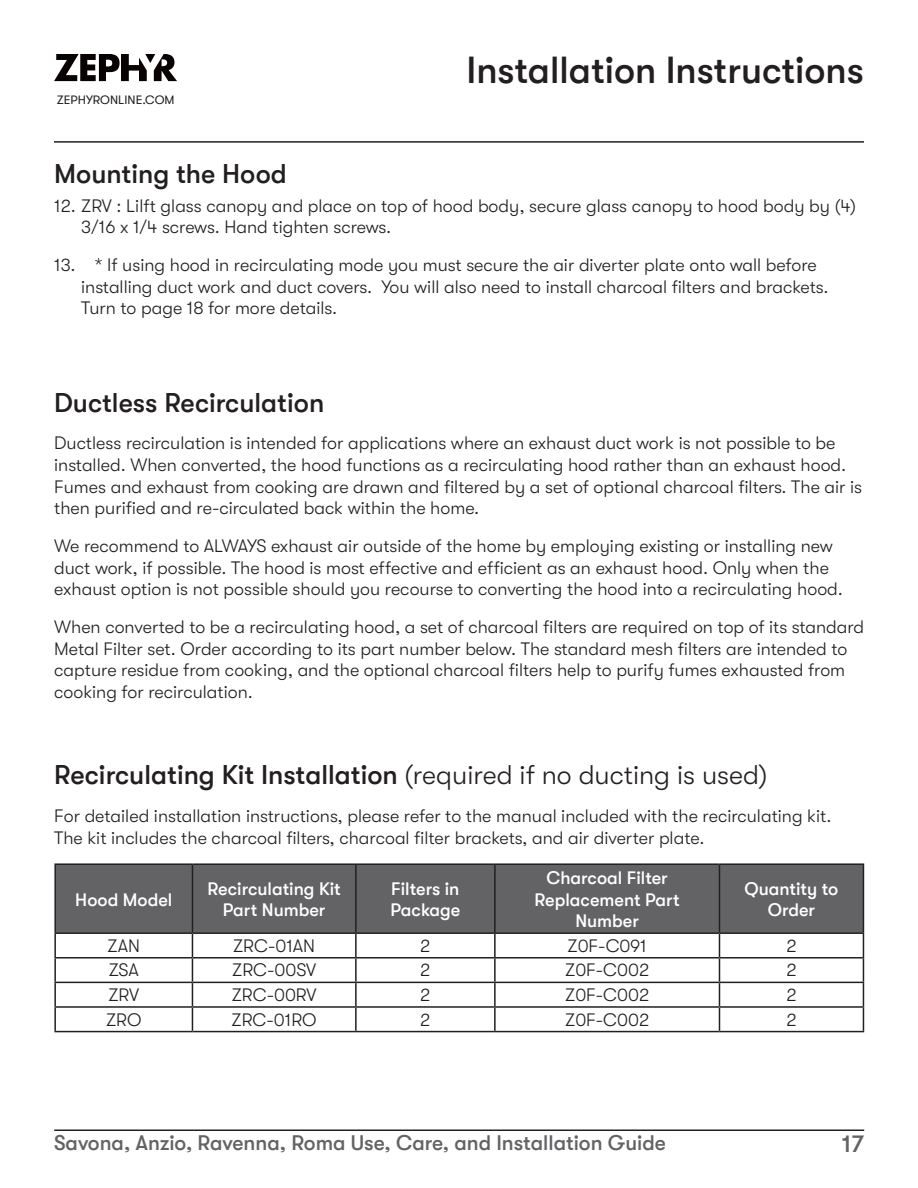
<style>
.page{position:relative;width:918px;height:1188px;background:#fff}
.page>*{position:absolute;margin:0;border:0;box-sizing:border-box;transform-origin:0 0}
.t1{font:500 37.5px "GT Walsheim";color:#231f20}
.t2{font:500 27px "GT Walsheim";color:#231f20}
.t3{font:500 24px "GT Walsheim";color:#636366}
.t4{font:500 21px "GT Walsheim";color:#636366}
.t5{font:300 18px/21.6px "GT Walsheim";color:#231f20}
.t6{font:500 18px/21.6px "GT Walsheim";color:#fff;text-align:center}
.t7{font:12.3px "GT Walsheim";color:#231f20}
.s1{font-weight:300}
</style>
<div class="page">
<hr style="left:54px;top:141px;width:810px;height:2px;background:#231f20">
<hr style="left:54px;top:1130px;width:810px;height:1px;background:#231f20">
<svg style="left:54px;top:54px;width:123px;height:27px"></svg>
<div style="left:56px;top:865px;width:807px;height:67px;background:#636366"></div>
<hr style="left:54px;top:863px;width:138px;height:2px;background:#231f20">
<hr style="left:54px;top:865px;width:2px;height:67px;background:#231f20">
<hr style="left:192px;top:863px;width:164px;height:2px;background:#231f20">
<hr style="left:192px;top:865px;width:1px;height:67px;background:#231f20">
<hr style="left:356px;top:863px;width:139px;height:2px;background:#231f20">
<hr style="left:355px;top:865px;width:2px;height:67px;background:#231f20">
<hr style="left:495px;top:863px;width:224px;height:2px;background:#231f20">
<hr style="left:494px;top:865px;width:2px;height:67px;background:#231f20">
<hr style="left:719px;top:863px;width:145px;height:2px;background:#231f20">
<hr style="left:719px;top:865px;width:1px;height:67px;background:#231f20">
<hr style="left:863px;top:865px;width:1px;height:67px;background:#231f20">
<hr style="left:54px;top:932px;width:138px;height:2px;background:#231f20">
<hr style="left:54px;top:934px;width:2px;height:23px;background:#231f20">
<hr style="left:192px;top:932px;width:164px;height:2px;background:#231f20">
<hr style="left:356px;top:932px;width:139px;height:2px;background:#231f20">
<hr style="left:355px;top:934px;width:2px;height:23px;background:#231f20">
<hr style="left:495px;top:932px;width:224px;height:2px;background:#231f20">
<hr style="left:494px;top:934px;width:2px;height:23px;background:#231f20">
<hr style="left:719px;top:932px;width:145px;height:2px;background:#231f20">
<hr style="left:54px;top:957px;width:138px;height:2px;background:#231f20">
<hr style="left:54px;top:959px;width:2px;height:23px;background:#231f20">
<hr style="left:192px;top:957px;width:164px;height:2px;background:#231f20">
<hr style="left:356px;top:957px;width:139px;height:2px;background:#231f20">
<hr style="left:355px;top:959px;width:2px;height:23px;background:#231f20">
<hr style="left:495px;top:957px;width:224px;height:2px;background:#231f20">
<hr style="left:494px;top:959px;width:2px;height:23px;background:#231f20">
<hr style="left:719px;top:957px;width:145px;height:2px;background:#231f20">
<hr style="left:54px;top:982px;width:138px;height:1px;background:#231f20">
<hr style="left:54px;top:983px;width:2px;height:23px;background:#231f20">
<hr style="left:192px;top:982px;width:164px;height:1px;background:#231f20">
<hr style="left:356px;top:982px;width:139px;height:1px;background:#231f20">
<hr style="left:355px;top:983px;width:2px;height:23px;background:#231f20">
<hr style="left:495px;top:982px;width:224px;height:1px;background:#231f20">
<hr style="left:494px;top:983px;width:2px;height:23px;background:#231f20">
<hr style="left:719px;top:982px;width:145px;height:1px;background:#231f20">
<hr style="left:54px;top:1006px;width:138px;height:2px;background:#231f20">
<hr style="left:54px;top:1008px;width:2px;height:23px;background:#231f20">
<hr style="left:192px;top:1006px;width:164px;height:2px;background:#231f20">
<svg style="left:192px;top:934px;width:1px;height:97px"></svg>
<hr style="left:356px;top:1006px;width:139px;height:2px;background:#231f20">
<hr style="left:355px;top:1008px;width:2px;height:23px;background:#231f20">
<hr style="left:495px;top:1006px;width:224px;height:2px;background:#231f20">
<hr style="left:494px;top:1008px;width:2px;height:23px;background:#231f20">
<hr style="left:719px;top:1006px;width:145px;height:2px;background:#231f20">
<svg style="left:719px;top:934px;width:1px;height:97px"></svg>
<svg style="left:863px;top:934px;width:1px;height:97px"></svg>
<hr style="left:54px;top:1031px;width:138px;height:1px;background:#231f20">
<hr style="left:192px;top:1031px;width:164px;height:1px;background:#231f20">
<hr style="left:356px;top:1031px;width:139px;height:1px;background:#231f20">
<hr style="left:495px;top:1031px;width:224px;height:1px;background:#231f20">
<hr style="left:719px;top:1031px;width:145px;height:1px;background:#231f20">
<p class="t7" style="left:57px;top:93px;width:119px">ZEPHYRONLINE.COM</p>
<h2 class="t2" style="left:54px;top:158px;width:234px">Mounting the Hood</h2>
<h1 class="t1" style="left:466px;top:49px;width:399px">Installation Instructions</h1>
<p class="t5" style="left:81px;top:195px;width:776px;text-indent:-27px">12. ZRV : Lilft glass canopy and place on top of hood body, secure glass canopy to hood body by (4)<br>3/16 x 1/4 screws. Hand tighten screws.</p>
<p class="t5" style="left:81px;top:254px;width:749px;text-indent:-27px">13. * If using hood in recirculating mode you must secure the air diverter plate onto wall before installing duct work and duct covers. You will also need to install charcoal filters and brackets.<br>Turn to page 18 for more details.</p>
<h2 class="t2" style="left:54px;top:387px;width:272px">Ductless Recirculation</h2>
<p class="t5" style="left:54px;top:433px;width:809px">Ductless recirculation is intended for applications where an exhaust duct work is not possible to be installed. When converted, the hood functions as a recirculating hood rather than an exhaust hood.<br>Fumes and exhaust from cooking are drawn and filtered by a set of optional charcoal filters. The air is then purified and re-circulated back within the home.</p>
<p class="t5" style="left:54px;top:535px;width:790px">We recommend to ALWAYS exhaust air outside of the home by employing existing or installing new duct work, if possible. The hood is most effective and efficient as an exhaust hood. Only when the exhaust option is not possible should you recourse to converting the hood into a recirculating hood.</p>
<p class="t5" style="left:54px;top:616px;width:812px">When converted to be a recirculating hood, a set of charcoal filters are required on top of its standard Metal Filter set. Order according to its part number below. The standard mesh filters are intended to capture residue from cooking, and the optional charcoal filters help to purify fumes exhausted from cooking for recirculation.</p>
<h2 class="t2" style="left:54px;top:760px;width:715px">Recirculating Kit Installation <span class="s1">(required if no ducting is used)</span></h2>
<p class="t5" style="left:54px;top:805px;width:779px">For detailed installation instructions, please refer to the manual included with the recirculating kit.<br>The kit includes the charcoal filters, charcoal filter brackets, and air diverter plate.</p>
<p class="t6" style="left:75px;top:889px;width:99px">Hood Model</p>
<p class="t6" style="left:207px;top:878px;width:135px">Recirculating Kit<br>Part Number</p>
<p class="t6" style="left:390px;top:878px;width:71px;text-align:left">Filters in<br>Package</p>
<p class="t6" style="left:535px;top:867px;width:147px">Charcoal Filter<br>Replacement Part<br>Number</p>
<p class="t6" style="left:745px;top:878px;width:95px">Quantity to<br>Order</p>
<p class="t5" style="left:107px;top:935px;width:34px">ZAN</p>
<p class="t5" style="left:233px;top:935px;width:84px">ZRC-01AN</p>
<p class="t5" style="left:420px;top:935px;width:12px">2</p>
<p class="t5" style="left:568px;top:935px;width:81px">Z0F-C091</p>
<p class="t5" style="left:786px;top:935px;width:12px">2</p>
<p class="t5" style="left:109px;top:960px;width:32px">ZSA</p>
<p class="t5" style="left:232px;top:960px;width:85px">ZRC-00SV</p>
<p class="t5" style="left:420px;top:960px;width:12px">2</p>
<p class="t5" style="left:565px;top:960px;width:85px">Z0F-C002</p>
<p class="t5" style="left:786px;top:960px;width:12px">2</p>
<p class="t5" style="left:108px;top:984px;width:32px">ZRV</p>
<p class="t5" style="left:232px;top:984px;width:86px">ZRC-00RV</p>
<p class="t5" style="left:420px;top:984px;width:12px">2</p>
<p class="t5" style="left:565px;top:984px;width:85px">Z0F-C002</p>
<p class="t5" style="left:786px;top:984px;width:12px">2</p>
<p class="t5" style="left:106px;top:1009px;width:37px">ZRO</p>
<p class="t5" style="left:232px;top:1009px;width:86px">ZRC-01RO</p>
<p class="t5" style="left:420px;top:1009px;width:12px">2</p>
<p class="t5" style="left:565px;top:1009px;width:85px">Z0F-C002</p>
<p class="t5" style="left:786px;top:1009px;width:12px">2</p>
<p class="t4" style="left:54px;top:1131px;width:613px">Savona, Anzio, Ravenna, Roma Use, Care, and Installation Guide</p>
<h3 class="t3" style="left:842px;top:1131px;width:24px">17</h3>
</div>
